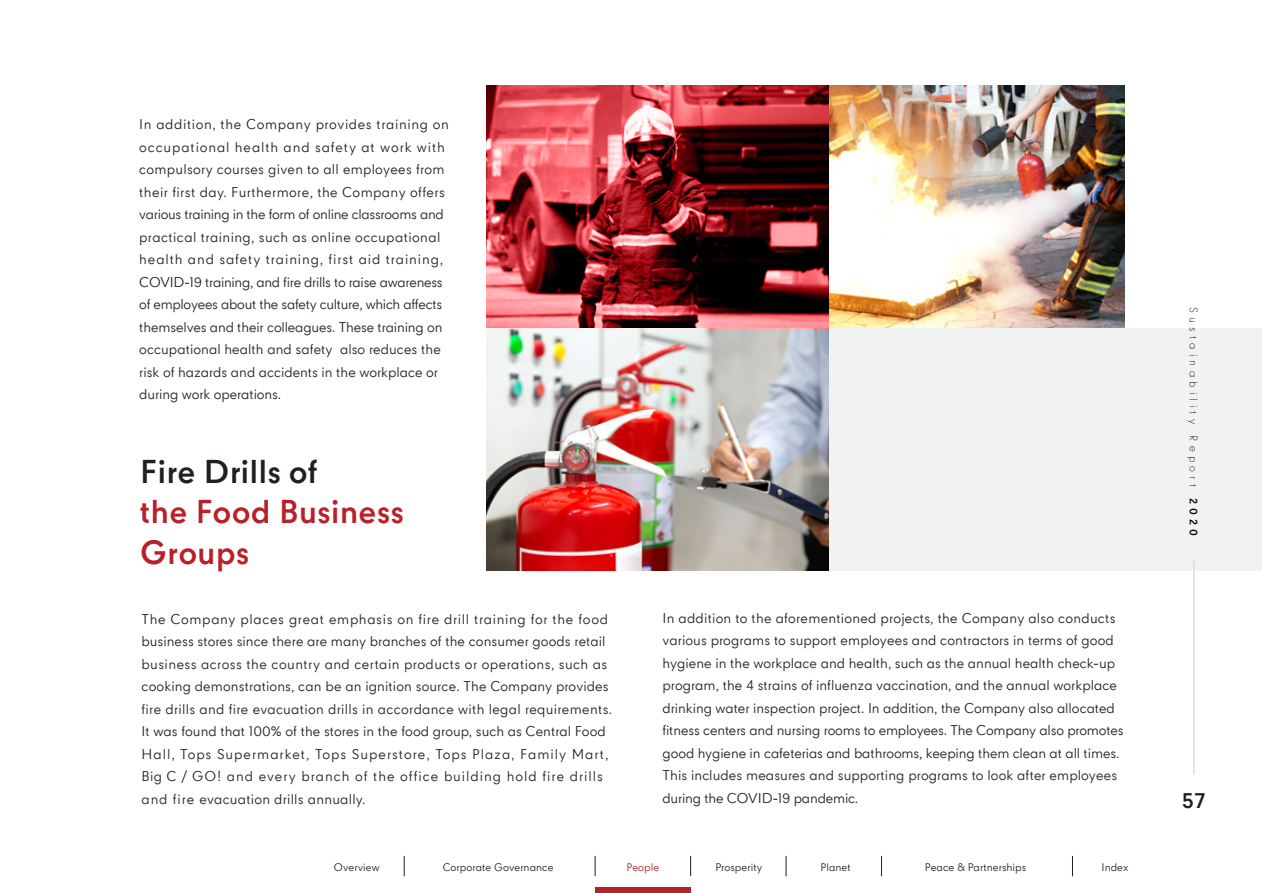
<style>
.page{position:relative;width:1263px;height:893px;background:#fff}
.page>*{position:absolute;margin:0;border:0;box-sizing:border-box;transform-origin:0 0}
.t1{font:700 31.5px/40.5px "CPN";color:#ba2029}
.t2{font:700 31.5px "CPN";color:#231f20}
.t3{font:700 20.7px "CPN";color:#231f20}
.t4{font:13.5px/22.5px "CPN";letter-spacing:.005em;color:#231f20}
.t5{font:10.5px "CPN";color:#231f20}
.t6{font:300 10.5px "CPN";letter-spacing:.4em;color:#010101}
.t7{font:10.5px "CPN";color:#ba2029}
.s1{font-weight:700}
</style>
<div class="page">
<img style="left:486px;top:85px;width:343px;height:486px">
<img style="left:830px;top:86px;width:295px;height:242px">
<svg style="left:486px;top:86px;width:343px;height:242px;background:#903439"></svg>
<div style="left:830px;top:328px;width:432px;height:243px;background:#f1f3f3"></div>
<svg style="left:404px;top:856px;width:1px;height:20px"></svg>
<svg style="left:595px;top:856px;width:1px;height:20px"></svg>
<svg style="left:690px;top:856px;width:1px;height:20px"></svg>
<svg style="left:786px;top:856px;width:1px;height:20px"></svg>
<svg style="left:1072px;top:856px;width:1px;height:20px"></svg>
<svg style="left:881px;top:856px;width:1px;height:20px"></svg>
<div style="left:595px;top:887px;width:96px;height:6px;background:#ba2029"></div>
<hr style="left:1193px;top:559px;width:1px;height:215px;background:#dbdcde">
<p class="t4" style="left:139px;top:115px;width:311px">In addition, the Company provides training on occupational health and safety at work with compulsory courses given to all employees from their first day. Furthermore, the Company offers various training in the form of online classrooms and practical training, such as online occupational health and safety training, first aid training, COVID-19 training, and fire drills to raise awareness of employees about the safety culture, which affects themselves and their colleagues. These training on occupational health and safety also reduces the risk of hazards and accidents in the workplace or during work operations.</p>
<h1 class="t2" style="left:140px;top:453px;width:179px">Fire Drills of</h1>
<h1 class="t1" style="left:140px;top:492px;width:266px">the Food Business<br>Groups</h1>
<p class="t4" style="left:142px;top:609px;width:472px">The Company places great emphasis on fire drill training for the food business stores since there are many branches of the consumer goods retail business across the country and certain products or operations, such as cooking demonstrations, can be an ignition source. The Company provides fire drills and fire evacuation drills in accordance with legal requirements.<br>It was found that 100% of the stores in the food group, such as Central Food Hall, Tops Supermarket, Tops Superstore, Tops Plaza, Family Mart, Big C / GO! and every branch of the office building hold fire drills and fire evacuation drills annually.</p>
<p class="t4" style="left:662px;top:608px;width:463px">In addition to the aforementioned projects, the Company also conducts various programs to support employees and contractors in terms of good hygiene in the workplace and health, such as the annual health check-up program, the 4 strains of influenza vaccination, and the annual workplace drinking water inspection project. In addition, the Company also allocated fitness centers and nursing rooms to employees. The Company also promotes good hygiene in cafeterias and bathrooms, keeping them clean at all times.<br>This includes measures and supporting programs to look after employees during the COVID-19 pandemic.</p>
<p class="t5" style="left:334px;top:861px;width:47px">Overview</p>
<p class="t5" style="left:443px;top:861px;width:112px">Corporate Governance</p>
<p class="t7" style="left:627px;top:861px;width:34px">People</p>
<p class="t5" style="left:715px;top:861px;width:48px">Prosperity</p>
<p class="t5" style="left:820px;top:861px;width:32px">Planet</p>
<p class="t5" style="left:925px;top:861px;width:103px">Peace &amp; Partnerships</p>
<p class="t5" style="left:1101px;top:861px;width:28px">Index</p>
<p class="t6" style="left:1200px;top:307px;width:230px;rotate:90deg">Sustainability Report <span class="s1">2020</span></p>
<h2 class="t3" style="left:1182px;top:789px;width:25px">57</h2>
</div>
